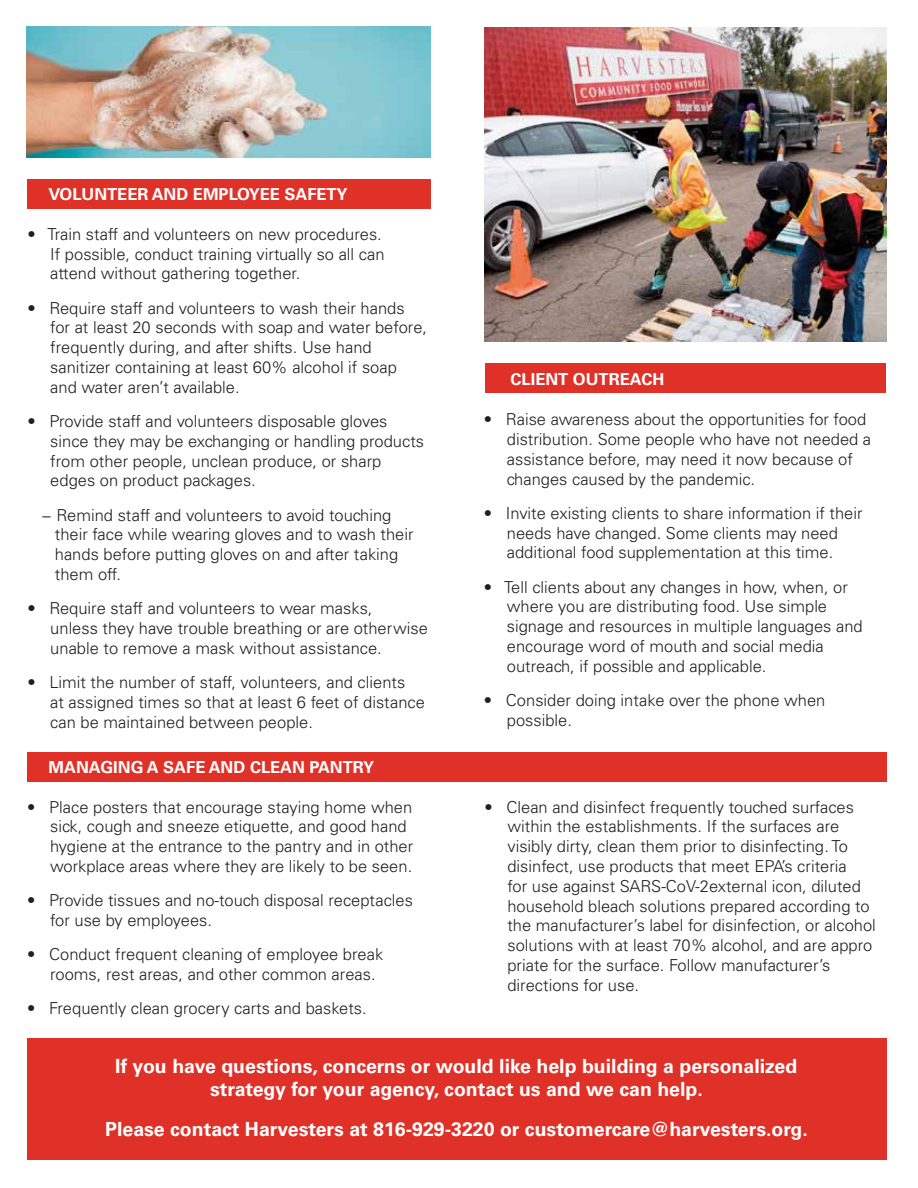
<style>
.page{position:relative;width:918px;height:1188px;background:#fff}
.page>*{position:absolute;margin:0;border:0;box-sizing:border-box;transform-origin:0 0}
.t1{font:700 19.5px/23.4px "Univers";color:#fff;text-align:center}
.t2{font:300 16.5px/19.8px "Univers";color:#231f20}
.t3{font:700 16.5px "Univers";color:#fff}
</style>
<div class="page">
<div style="left:27px;top:1038px;width:860px;height:121px;background:#e03128"></div>
<div style="left:27px;top:753px;width:859px;height:29px;background:#e03128"></div>
<div style="left:27px;top:179px;width:404px;height:30px;background:#e03128"></div>
<div style="left:485px;top:363px;width:401px;height:30px;background:#e03128"></div>
<img style="left:485px;top:27px;width:402px;height:315px">
<img style="left:27px;top:27px;width:404px;height:131px">
<p class="t3" style="left:49px;top:185px;width:300px">VOLUNTEER AND EMPLOYEE SAFETY</p>
<p class="t2" style="left:50px;top:224px;width:336px;text-indent:-23px">• Train staff and volunteers on new procedures.<br>If possible, conduct training virtually so all can attend without gathering together.</p>
<p class="t2" style="left:50px;top:298px;width:378px;text-indent:-23px">• Require staff and volunteers to wash their hands for at least 20 seconds with soap and water before, frequently during, and after shifts. Use hand sanitizer containing at least 60% alcohol if soap and water aren’t available.</p>
<p class="t2" style="left:50px;top:411px;width:375px;text-indent:-23px">• Provide staff and volunteers disposable gloves since they may be exchanging or handling products from other people, unclean produce, or sharp edges on product packages.</p>
<p class="t2" style="left:55px;top:505px;width:360px;text-indent:-14px">− Remind staff and volunteers to avoid touching their face while wearing gloves and to wash their hands before putting gloves on and after taking them off.</p>
<p class="t2" style="left:50px;top:599px;width:379px;text-indent:-23px">• Require staff and volunteers to wear masks,<br>unless they have trouble breathing or are otherwise unable to remove a mask without assistance.</p>
<p class="t2" style="left:50px;top:672px;width:376px;text-indent:-23px">• Limit the number of staff, volunteers, and clients<br>at assigned times so that at least 6 feet of distance can be maintained between people.</p>
<p class="t3" style="left:49px;top:758px;width:327px">MANAGING A SAFE AND CLEAN PANTRY</p>
<p class="t2" style="left:50px;top:797px;width:365px;text-indent:-23px">• Place posters that encourage staying home when sick, cough and sneeze etiquette, and good hand hygiene at the entrance to the pantry and in other workplace areas where they are likely to be seen.</p>
<p class="t2" style="left:50px;top:891px;width:364px;text-indent:-23px">• Provide tissues and no-touch disposal receptacles for use by employees.</p>
<p class="t2" style="left:50px;top:945px;width:335px;text-indent:-23px">• Conduct frequent cleaning of employee break rooms, rest areas, and other common areas.</p>
<p class="t2" style="left:27px;top:999px;width:341px">• Frequently clean grocery carts and baskets.</p>
<p class="t3" style="left:511px;top:369px;width:155px">CLIENT OUTREACH</p>
<p class="t2" style="left:507px;top:409px;width:366px;text-indent:-23px">• Raise awareness about the opportunities for food distribution. Some people who have not needed a assistance before, may need it now because of changes caused by the pandemic.</p>
<p class="t2" style="left:484px;top:503px;width:380px;text-align:center">• Invite existing clients to share information if their needs have changed. Some clients may need additional food supplementation at this time.</p>
<p class="t2" style="left:507px;top:577px;width:357px;text-indent:-23px">• Tell clients about any changes in how, when, or where you are distributing food. Use simple signage and resources in multiple languages and encourage word of mouth and social media outreach, if possible and applicable.</p>
<p class="t2" style="left:507px;top:690px;width:320px;text-indent:-23px">• Consider doing intake over the phone when possible.</p>
<p class="t2" style="left:507px;top:797px;width:370px;text-indent:-23px">• Clean and disinfect frequently touched surfaces within the establishments. If the surfaces are visibly dirty, clean them prior to disinfecting. To disinfect, use products that meet EPA’s criteria<br>for use against SARS-CoV-2external icon, diluted household bleach solutions prepared according to the manufacturer’s label for disinfection, or alcohol solutions with at least 70% alcohol, and are appro priate for the surface. Follow manufacturer’s directions for use.</p>
<p class="t1" style="left:115px;top:1054px;width:684px">If you have questions, concerns or would like help building a personalized strategy for your agency, contact us and we can help.</p>
<p class="t1" style="left:105px;top:1117px;width:704px">Please contact Harvesters at 816-929-3220 or customercare@harvesters.org.</p>
</div>
